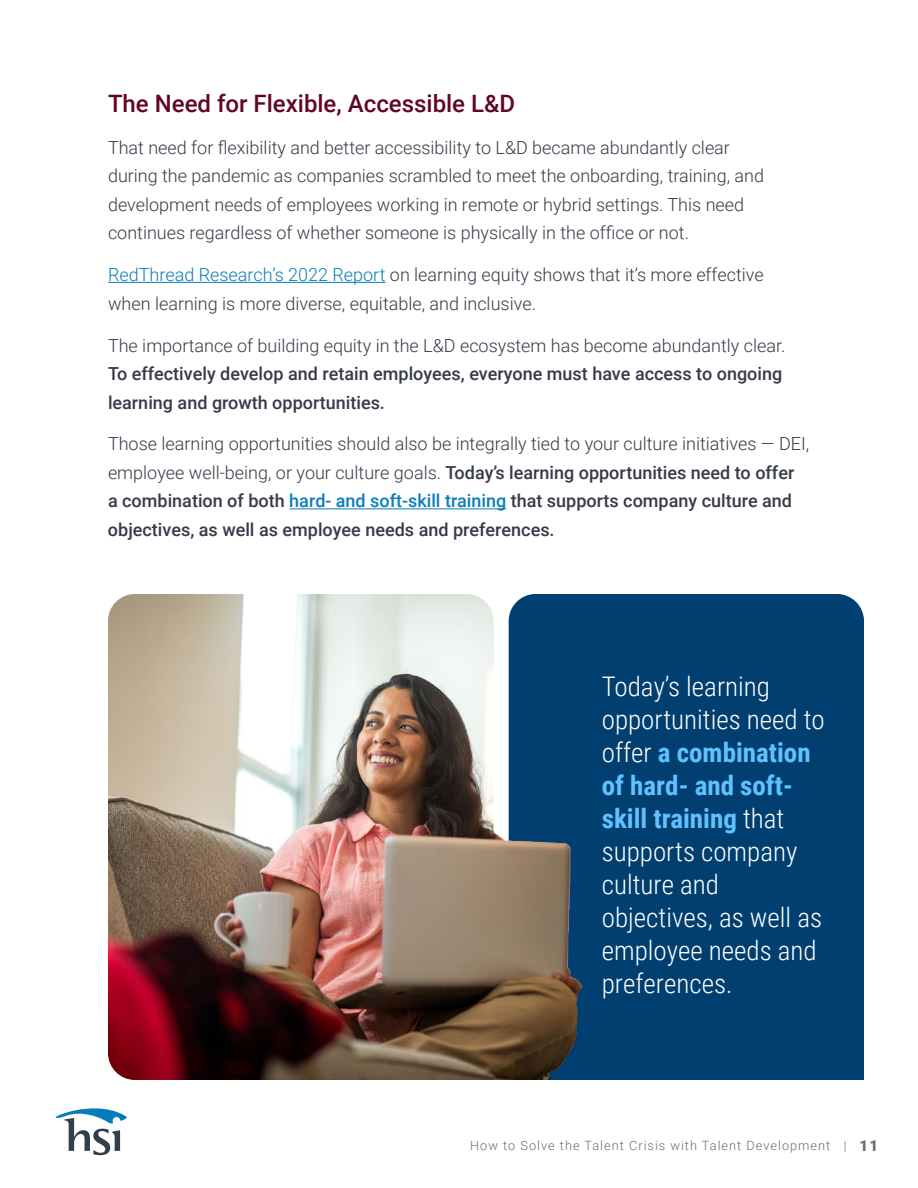
<style>
.page{position:relative;width:918px;height:1188px;background:#fff}
.page>*{position:absolute;margin:0;border:0;box-sizing:border-box;transform-origin:0 0}
.t1{font:300 27px/33px "Roboto Condensed";color:#fff}
.t2{font:500 24px "Roboto";color:#630527}
.t3{font:300 18px/28.5px "Roboto";color:#363b48}
.t4{font:500 18px/28.5px "Roboto";color:#363b48}
.t5{font:300 12.75px "Roboto";letter-spacing:.08em;color:#646f74}
.s1{color:#0b7dbb}
.s2{font-weight:300}
.s3{font-weight:700;color:#60c1ff}
.s4{font-weight:900;font-size:15px}
</style>
<div class="page">
<svg style="left:55px;top:1108px;width:72px;height:47px"></svg>
<img style="left:108px;top:594px;width:313px;height:486px">
<hr style="left:108px;top:282px;width:278px;height:1px;background:#0b7dbb">
<hr style="left:289px;top:508px;width:217px;height:1px;background:#0b7dbb">
<div style="left:602px;top:594px;width:262px;height:486px;background:#003f70"></div>
<img style="left:421px;top:594px;width:181px;height:486px">
<h2 class="t2" style="left:108px;top:86px;width:409px">The Need for Flexible, Accessible L&amp;D</h2>
<p class="t3" style="left:108px;top:132px;width:658px">That need for flexibility and better accessibility to L&amp;D became abundantly clear during the pandemic as companies scrambled to meet the onboarding, training, and development needs of employees working in remote or hybrid settings. This need continues regardless of whether someone is physically in the office or not.</p>
<p class="t3" style="left:108px;top:260px;width:657px"><span class="s1">RedThread Research’s 2022 Report</span> on learning equity shows that it’s more effective when learning is more diverse, equitable, and inclusive.</p>
<p class="t3" style="left:108px;top:330px;width:679px">The importance of building equity in the L&amp;D ecosystem has become abundantly clear.</p>
<p class="t4" style="left:108px;top:359px;width:676px">To effectively develop and retain employees, everyone must have access to ongoing learning and growth opportunities.</p>
<p class="t4" style="left:108px;top:429px;width:703px"><span class="s2">Those learning opportunities should also be integrally tied to your culture initiatives — DEI, employee well-being, or your culture goals.</span> Today’s learning opportunities need to offer<br>a combination of both <span class="s1">hard- and soft-skill training</span> that supports company culture and objectives, as well as employee needs and preferences.</p>
<h1 class="t1" style="left:602px;top:669px;width:224px">Today’s learning opportunities need to offer <span class="s3">a combination of hard- and soft&shy;skill training</span> that supports company culture and objectives, as well as employee needs and preferences.</h1>
<p class="t5" style="left:470px;top:1136px;width:409px">How to Solve the Talent Crisis with Talent Development | <span class="s4">11</span></p>
</div>
